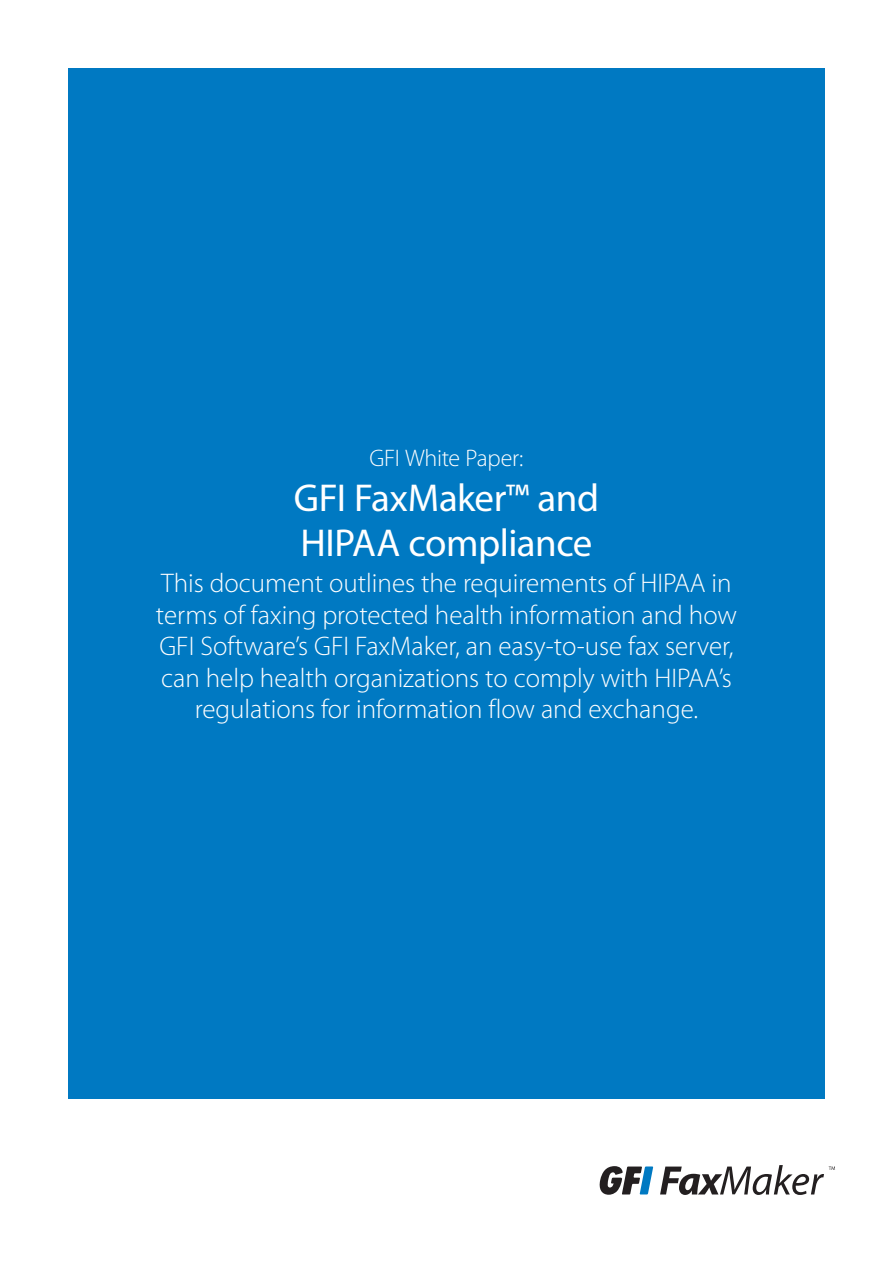
<style>
.page{position:relative;width:893px;height:1263px;background:#fff}
.page>*{position:absolute;margin:0;border:0;box-sizing:border-box;transform-origin:0 0}
.t1{font:39px/45px "Myriad Pro";letter-spacing:-.015em;color:#fff}
.t2{font:300 27px/31.5px "Myriad Pro";color:#fff;text-align:center}
.t3{font:300 24px "Myriad Pro";letter-spacing:-.015em;color:#fff}
</style>
<div class="page">
<div style="left:68px;top:68px;width:757px;height:1031px;background:#0079c2"></div>
<svg style="left:599px;top:1166px;width:54px;height:29px"></svg>
<svg style="left:660px;top:1165px;width:175px;height:30px"></svg>
<p class="t3" style="left:370px;top:445px;width:155px">GFI White Paper:</p>
<h1 class="t1" style="left:294px;top:475px;width:307px">GFI FaxMaker™ and<br>HIPAA compliance</h1>
<p class="t2" style="left:156px;top:568px;width:583px">This document outlines the requirements of HIPAA in terms of faxing protected health information and how GFI Software’s GFI FaxMaker, an easy-to-use fax server, can help health organizations to comply with HIPAA’s regulations for information flow and exchange.</p>
</div>
